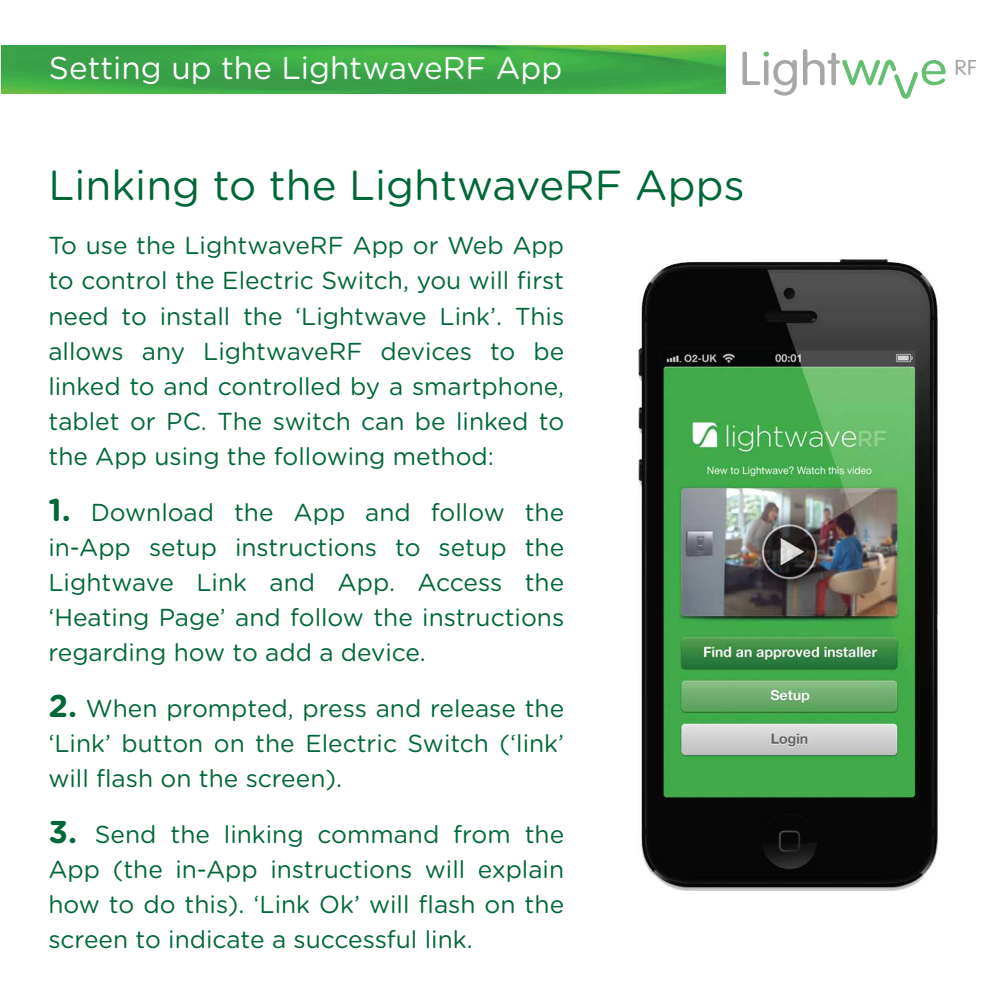
<style>
.page{position:relative;width:993px;height:993px;background:#fff}
.page>*{position:absolute;margin:0;border:0;box-sizing:border-box;transform-origin:0 0}
.t1{font:42px "Gotham Rounded";color:#006838}
.t2{font:31.5px "Gotham Rounded";color:#fff}
.t3{font:24.5px/35px "Gotham Rounded";color:#006838;text-align:justify}
.s1{font-weight:700;font-size:31.5px}
</style>
<div class="page">
<img style="left:638px;top:259px;width:299px;height:631px">
<img style="left:1px;top:45px;width:725px;height:49px">
<svg style="left:742px;top:52px;width:54px;height:44px"></svg>
<svg style="left:803px;top:49px;width:142px;height:50px"></svg>
<svg style="left:955px;top:60px;width:20px;height:15px"></svg>
<p class="t2" style="left:49px;top:46px;width:514px">Setting up the LightwaveRF App</p>
<h1 class="t1" style="left:48px;top:156px;width:697px">Linking to the LightwaveRF Apps</h1>
<p class="t3" style="left:48px;top:227px;width:517px">To use the LightwaveRF App or Web App to control the Electric Switch, you will first need to install the ‘Lightwave Link’. This allows any LightwaveRF devices to be linked to and controlled by a smartphone, tablet or PC. The switch can be linked to the App using the following method:</p>
<p class="t3" style="left:48px;top:493px;width:517px"><span class="s1">1.</span> Download the App and follow the in-App setup instructions to setup the Lightwave Link and App. Access the ‘Heating Page’ and follow the instructions regarding how to add a device.</p>
<p class="t3" style="left:48px;top:689px;width:517px"><span class="s1">2.</span> When prompted, press and release the ‘Link’ button on the Electric Switch (‘link’ will flash on the screen).</p>
<p class="t3" style="left:48px;top:815px;width:517px"><span class="s1">3.</span> Send the linking command from the App (the in-App instructions will explain how to do this). ‘Link Ok’ will flash on the screen to indicate a successful link.</p>
</div>
